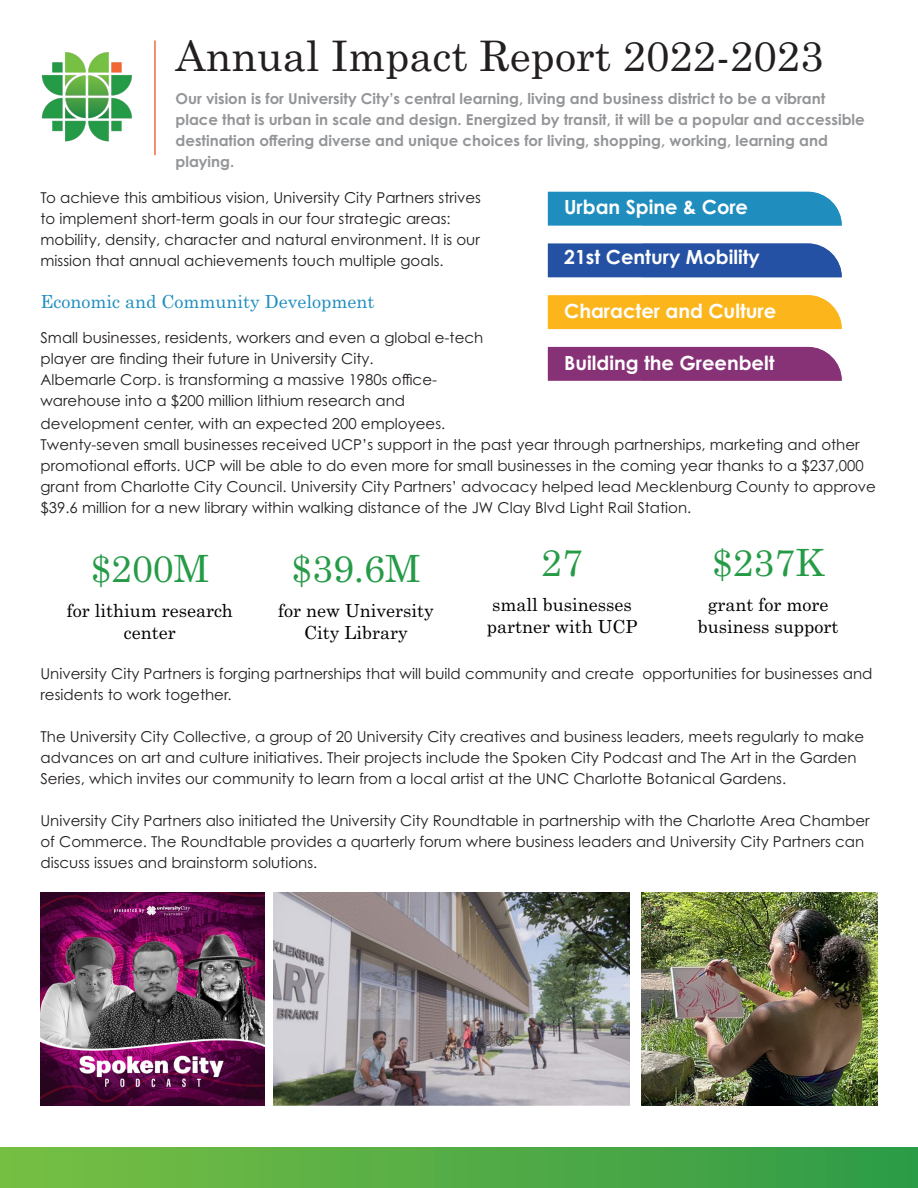
<style>
.page{position:relative;width:918px;height:1188px;background:#fff}
.page>*{position:absolute;margin:0;border:0;box-sizing:border-box;transform-origin:0 0}
.t1{font:42px "Century Schoolbook Std";color:#231f20}
.Section_Header{font:37.5px "Century Schoolbook Std";color:#269b47}
.t2{font:700 19.5px "Century Gothic Pro";color:#fff}
.Section_Header-2{font:18px/21.6px "Century Schoolbook Std";color:#000;text-align:center}
.Section_Header-3{font:18px "Century Schoolbook Std";color:#1f8ebe}
.t3{font:15px/21px "Century Gothic Pro";color:#231f20}
.t4{font:700 15px/21px "Century Gothic Pro";color:#939598}
</style>
<div class="page">
<div style="left:0;top:1148px;width:918px;height:40px;background:linear-gradient(to right,#78bf43,#2f9b47)"></div>
<img style="left:41px;top:52px;width:91px;height:90px">
<img style="left:40px;top:892px;width:225px;height:213px">
<img style="left:273px;top:892px;width:356px;height:213px">
<img style="left:641px;top:892px;width:237px;height:213px">
<hr style="left:154px;top:40px;width:2px;height:115px;background:#f26b3d">
<div style="left:548px;top:295px;width:294px;height:34px;background:#fcb61c"></div>
<div style="left:548px;top:347px;width:294px;height:34px;background:#873276"></div>
<div style="left:548px;top:243px;width:294px;height:34px;background:#2451a3"></div>
<div style="left:548px;top:192px;width:294px;height:34px;background:#1f8ebe"></div>
<p class="t1" style="left:176px;top:30px;width:650px">Annual Impact Report 2022-2023</p>
<p class="t4" style="left:176px;top:88px;width:691px">Our vision is for University City’s central learning, living and business district to be a vibrant place that is urban in scale and design. Energized by transit, it will be a popular and accessible destination offering diverse and unique choices for living, shopping, working, learning and playing.</p>
<p class="t3" style="left:40px;top:187px;width:442px">To achieve this ambitious vision, University City Partners strives to implement short-term goals in our four strategic areas: mobility, density, character and natural environment. It is our mission that annual achievements touch multiple goals.</p>
<p class="Section_Header-3" style="left:40px;top:291px;width:336px">Economic and Community Development</p>
<p class="t3" style="left:40px;top:327px;width:444px">Small businesses, residents, workers and even a global e-tech player are finding their future in University City.</p>
<p class="t3" style="left:40px;top:369px;width:398px">Albemarle Corp. is transforming a massive 1980s office&shy;warehouse into a $200 million lithium research and</p>
<p class="t2" style="left:564px;top:195px;width:185px">Urban Spine &amp; Core</p>
<p class="t2" style="left:564px;top:245px;width:197px">21st Century Mobility</p>
<p class="t2" style="left:564px;top:299px;width:214px">Character and Culture</p>
<p class="t2" style="left:564px;top:351px;width:212px">Building the Greenbelt</p>
<p class="t3" style="left:40px;top:413px;width:406px">development center, with an expected 200 employees.</p>
<p class="t3" style="left:40px;top:434px;width:837px">Twenty-seven small businesses received UCP’s support in the past year through partnerships, marketing and other promotional efforts. UCP will be able to do even more for small businesses in the coming year thanks to a $237,000 grant from Charlotte City Council. University City Partners’ advocacy helped lead Mecklenburg County to approve $39.6 million for a new library within walking distance of the JW Clay Blvd Light Rail Station.</p>
<p class="Section_Header" style="left:90px;top:545px;width:120px">$200M</p>
<p class="Section_Header-2" style="left:67px;top:599px;width:168px">for lithium research center</p>
<p class="Section_Header" style="left:291px;top:545px;width:131px">$39.6M</p>
<p class="Section_Header-2" style="left:278px;top:599px;width:157px">for new University<br>City Library</p>
<p class="Section_Header" style="left:541px;top:539px;width:43px">27</p>
<p class="Section_Header-2" style="left:487px;top:594px;width:152px;text-align:left">small businesses partner with UCP</p>
<p class="Section_Header" style="left:712px;top:539px;width:114px">$237K</p>
<p class="Section_Header-2" style="left:698px;top:594px;width:142px">grant for more business support</p>
<p class="t3" style="left:40px;top:662px;width:833px">University City Partners is forging partnerships that will build community and create opportunities for businesses and residents to work together.</p>
<p class="t3" style="left:40px;top:725px;width:825px">The University City Collective, a group of 20 University City creatives and business leaders, meets regularly to make advances on art and culture initiatives. Their projects include the Spoken City Podcast and The Art in the Garden<br>Series, which invites our community to learn from a local artist at the UNC Charlotte Botanical Gardens.</p>
<p class="t3" style="left:40px;top:809px;width:831px">University City Partners also initiated the University City Roundtable in partnership with the Charlotte Area Chamber of Commerce. The Roundtable provides a quarterly forum where business leaders and University City Partners can discuss issues and brainstorm solutions.</p>
</div>
